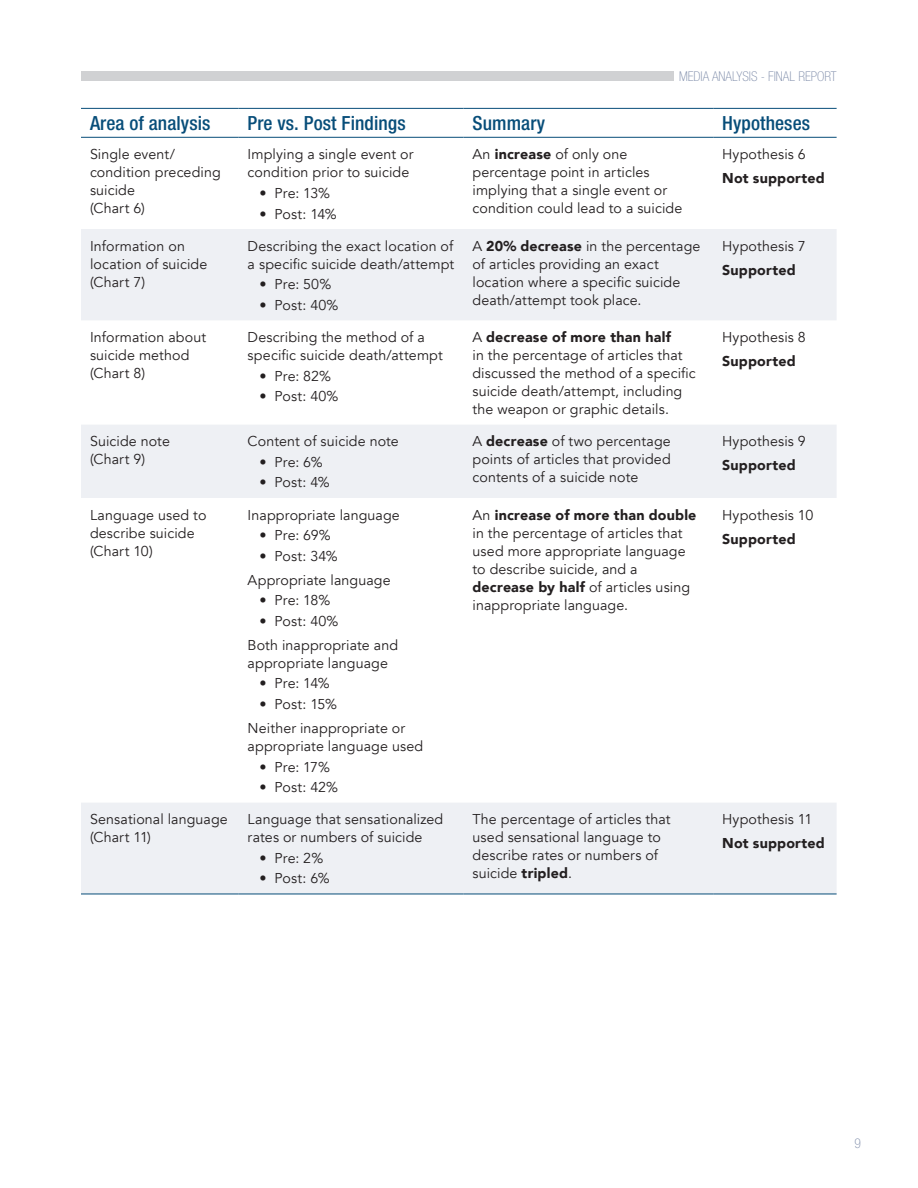
<style>
.page{position:relative;width:918px;height:1188px;background:#fff}
.page>*{position:absolute;margin:0;border:0;box-sizing:border-box;transform-origin:0 0}
.N_table_head{font:500 condensed 19.5px "Helvetica Neue LT Std";letter-spacing:.005em;color:#074d79}
.N_table_text{font:14.25px/18px "Avenir";letter-spacing:.01em;color:#231f20}
.N_table_text-2{font:900 14.25px "Avenir";letter-spacing:.015em;color:#231f20}
.t1{font:100 condensed 13.5px "Helvetica Neue LT Std";color:#7c8aa8}
.s1{font-weight:900}
</style>
<div class="page">
<div style="left:81px;top:71px;width:593px;height:10px;background:#d0d1d3"></div>
<svg style="left:81px;top:229px;width:756px;height:665px"></svg>
<hr style="left:81px;top:108px;width:158px;height:1px;background:#074d79">
<hr style="left:239px;top:108px;width:225px;height:1px;background:#074d79">
<hr style="left:464px;top:108px;width:249px;height:1px;background:#074d79">
<hr style="left:713px;top:108px;width:124px;height:1px;background:#074d79">
<hr style="left:81px;top:137px;width:158px;height:1px;background:#074d79">
<hr style="left:239px;top:137px;width:225px;height:1px;background:#074d79">
<hr style="left:464px;top:137px;width:249px;height:1px;background:#074d79">
<hr style="left:713px;top:137px;width:124px;height:1px;background:#074d79">
<hr style="left:81px;top:894px;width:158px;height:1px;background:#074d79">
<hr style="left:239px;top:894px;width:225px;height:1px;background:#074d79">
<hr style="left:464px;top:894px;width:249px;height:1px;background:#074d79">
<hr style="left:713px;top:894px;width:124px;height:1px;background:#074d79">
<p class="t1" style="left:679px;top:69px;width:159px">MEDIA ANALYSIS - FINAL REPORT</p>
<p class="N_table_head" style="left:90px;top:111px;width:122px">Area of analysis</p>
<p class="N_table_head" style="left:248px;top:111px;width:160px">Pre vs. Post Findings</p>
<p class="N_table_head" style="left:472px;top:111px;width:74px">Summary</p>
<p class="N_table_head" style="left:722px;top:111px;width:89px">Hypotheses</p>
<p class="N_table_text" style="left:90px;top:146px;width:132px">Single event/ condition preceding suicide<br>(Chart 6)</p>
<p class="N_table_text" style="left:248px;top:146px;width:167px">Implying a single event or condition prior to suicide</p>
<p class="N_table_text" style="left:472px;top:146px;width:211px">An <span class="s1">increase</span> of only one percentage point in articles implying that a single event or condition could lead to a suicide</p>
<p class="N_table_text" style="left:722px;top:146px;width:85px">Hypothesis 6</p>
<p class="N_table_text-2" style="left:722px;top:166px;width:104px">Not supported</p>
<p class="N_table_text" style="left:260px;top:184px;width:72px">• Pre: 13%</p>
<p class="N_table_text" style="left:260px;top:205px;width:79px">• Post: 14%</p>
<p class="N_table_text" style="left:90px;top:237px;width:119px">Information on location of suicide (Chart 7)</p>
<p class="N_table_text" style="left:248px;top:237px;width:208px">Describing the exact location of a specific suicide death/attempt</p>
<p class="N_table_text" style="left:260px;top:276px;width:73px">• Pre: 50%</p>
<p class="N_table_text" style="left:260px;top:296px;width:80px">• Post: 40%</p>
<p class="N_table_text" style="left:90px;top:328px;width:118px">Information about suicide method (Chart 8)</p>
<p class="N_table_text" style="left:248px;top:328px;width:197px">Describing the method of a specific suicide death/attempt</p>
<p class="N_table_text" style="left:260px;top:367px;width:73px">• Pre: 82%</p>
<p class="N_table_text" style="left:260px;top:388px;width:80px">• Post: 40%</p>
<p class="N_table_text" style="left:90px;top:433px;width:82px">Suicide note (Chart 9)</p>
<p class="N_table_text" style="left:248px;top:433px;width:153px">Content of suicide note</p>
<p class="N_table_text" style="left:260px;top:453px;width:64px">• Pre: 6%</p>
<p class="N_table_text" style="left:260px;top:474px;width:72px">• Post: 4%</p>
<p class="N_table_text" style="left:90px;top:506px;width:118px">Language used to describe suicide (Chart 10)</p>
<p class="N_table_text" style="left:248px;top:506px;width:154px">Inappropriate language</p>
<p class="N_table_text" style="left:260px;top:527px;width:73px">• Pre: 69%</p>
<p class="N_table_text" style="left:260px;top:547px;width:80px">• Post: 34%</p>
<p class="N_table_text" style="left:248px;top:571px;width:144px">Appropriate language</p>
<p class="N_table_text" style="left:260px;top:592px;width:72px">• Pre: 18%</p>
<p class="N_table_text" style="left:260px;top:612px;width:80px">• Post: 40%</p>
<p class="N_table_text" style="left:248px;top:636px;width:152px">Both inappropriate and appropriate language</p>
<p class="N_table_text" style="left:260px;top:675px;width:72px">• Pre: 14%</p>
<p class="N_table_text" style="left:260px;top:695px;width:79px">• Post: 15%</p>
<p class="N_table_text" style="left:248px;top:719px;width:177px">Neither inappropriate or appropriate language used</p>
<p class="N_table_text" style="left:260px;top:758px;width:72px">• Pre: 17%</p>
<p class="N_table_text" style="left:260px;top:778px;width:80px">• Post: 42%</p>
<p class="N_table_text" style="left:90px;top:811px;width:139px">Sensational language (Chart 11)</p>
<p class="N_table_text" style="left:248px;top:811px;width:197px">Language that sensationalized rates or numbers of suicide</p>
<p class="N_table_text" style="left:260px;top:849px;width:65px">• Pre: 2%</p>
<p class="N_table_text" style="left:260px;top:870px;width:71px">• Post: 6%</p>
<p class="N_table_text" style="left:472px;top:237px;width:230px">A <span class="s1">20% decrease</span> in the percentage of articles providing an exact location where a specific suicide death/attempt took place.</p>
<p class="N_table_text" style="left:722px;top:237px;width:85px">Hypothesis 7</p>
<p class="N_table_text-2" style="left:722px;top:258px;width:75px">Supported</p>
<p class="N_table_text" style="left:472px;top:328px;width:225px">A <span class="s1">decrease of more than half<br></span>in the percentage of articles that discussed the method of a specific suicide death/attempt, including the weapon or graphic details.</p>
<p class="N_table_text" style="left:722px;top:328px;width:85px">Hypothesis 8</p>
<p class="N_table_text-2" style="left:722px;top:349px;width:75px">Supported</p>
<p class="N_table_text" style="left:472px;top:433px;width:200px;text-align:justify">A <span class="s1">decrease</span> of two percentage points of articles that provided contents of a suicide note</p>
<p class="N_table_text" style="left:722px;top:433px;width:85px">Hypothesis 9</p>
<p class="N_table_text-2" style="left:722px;top:453px;width:75px">Supported</p>
<p class="N_table_text" style="left:472px;top:506px;width:225px">An <span class="s1">increase of more than double </span>in the percentage of articles that used more appropriate language to describe suicide, and a <span class="s1">decrease by half</span> of articles using inappropriate language.</p>
<p class="N_table_text" style="left:722px;top:506px;width:93px">Hypothesis 10</p>
<p class="N_table_text-2" style="left:722px;top:527px;width:75px">Supported</p>
<p class="N_table_text" style="left:472px;top:811px;width:200px">The percentage of articles that used sensational language to describe rates or numbers of suicide <span class="s1">tripled</span>.</p>
<p class="N_table_text" style="left:722px;top:811px;width:92px">Hypothesis 11</p>
<p class="N_table_text-2" style="left:722px;top:831px;width:104px">Not supported</p>
<p class="t1" style="left:854px;top:1135px;width:8px">9</p>
</div>
